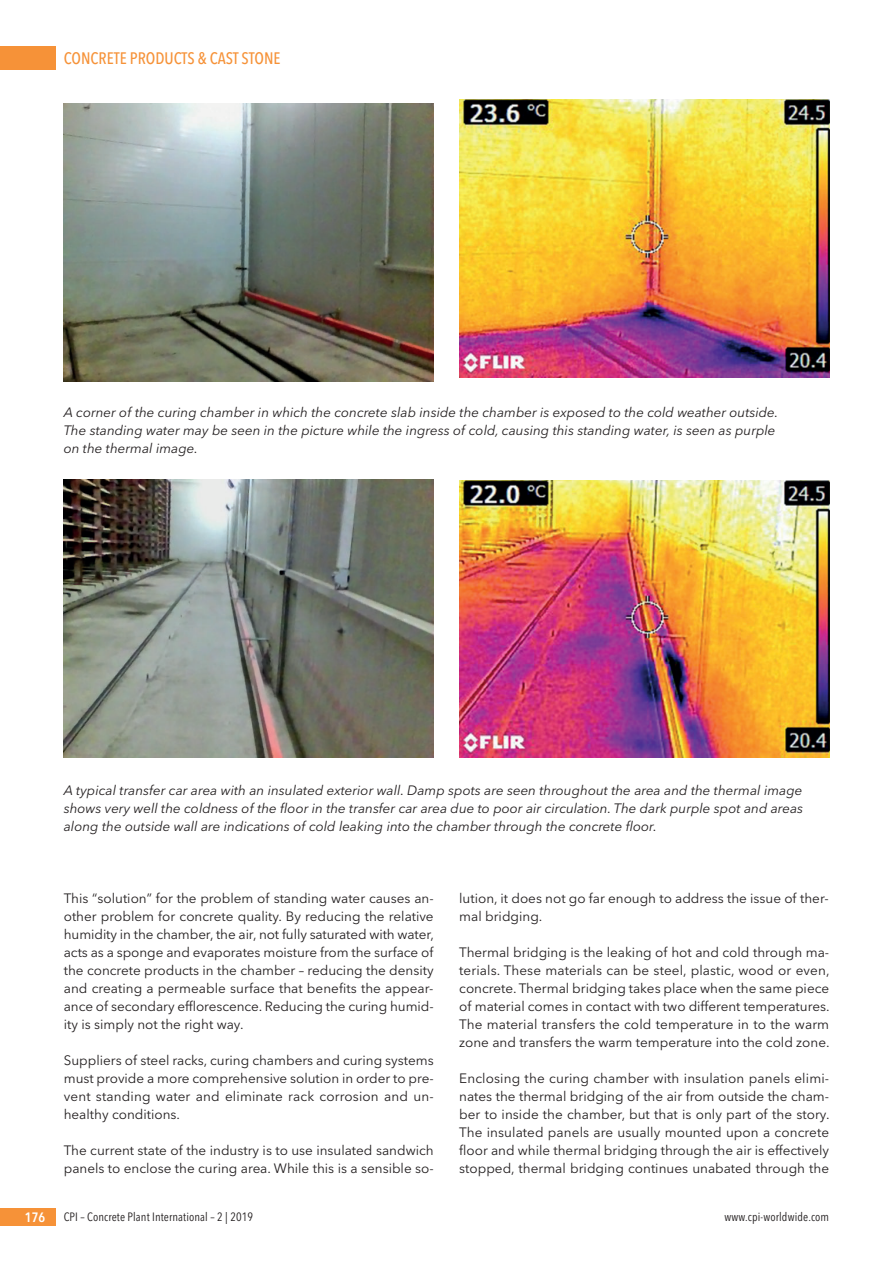
<style>
.page{position:relative;width:893px;height:1263px;background:#fff}
.page>*{position:absolute;margin:0;border:0;box-sizing:border-box;transform-origin:0 0}
.t1{font:500 16.5px "Avenir Next Condensed";color:#f69238}
.t2{font:13.5px/18px "Avenir Next";color:#231f20;text-align:justify}
.t3{font:italic 13.5px/18px "Avenir Next";color:#231f20}
.t4{font:600 13.5px "Avenir Next Condensed";color:#fff}
.t5{font:12px "Avenir Next Condensed";letter-spacing:.01em;color:#231f20}
</style>
<div class="page">
<hr style="left:892px;top:647px;width:1px;height:461px;background:#f16b29">
<div style="left:0;top:47px;width:55px;height:23px;background:#f69238"></div>
<div style="left:0;top:1208px;width:55px;height:18px;background:#f69238"></div>
<img style="left:64px;top:104px;width:370px;height:277px">
<img style="left:459px;top:100px;width:370px;height:277px">
<img style="left:459px;top:480px;width:370px;height:277px">
<img style="left:64px;top:480px;width:370px;height:277px">
<p class="t1" style="left:64px;top:51px;width:218px">CONCRETE PRODUCTS &amp; CAST STONE</p>
<p class="t3" style="left:64px;top:404px;width:716px">A corner of the curing chamber in which the concrete slab inside the chamber is exposed to the cold weather outside.<br>The standing water may be seen in the picture while the ingress of cold, causing this standing water, is seen as purple on the thermal image.</p>
<p class="t3" style="left:64px;top:782px;width:741px;text-align:justify">A typical transfer car area with an insulated exterior wall. Damp spots are seen throughout the area and the thermal image shows very well the coldness of the floor in the transfer car area due to poor air circulation. The dark purple spot and areas along the outside wall are indications of cold leaking into the chamber through the concrete floor.</p>
<p class="t2" style="left:64px;top:890px;width:372px">This “solution” for the problem of standing water causes an&shy;other problem for concrete quality. By reducing the relative humidity in the chamber, the air, not fully saturated with water, acts as a sponge and evaporates moisture from the surface of the concrete products in the chamber – reducing the density and creating a permeable surface that benefits the appear&shy;ance of secondary efflorescence. Reducing the curing humid&shy;ity is simply not the right way.</p>
<p class="t2" style="left:64px;top:1052px;width:371px">Suppliers of steel racks, curing chambers and curing systems must provide a more comprehensive solution in order to pre&shy;vent standing water and eliminate rack corrosion and un&shy;healthy conditions.</p>
<p class="t2" style="left:64px;top:1142px;width:371px">The current state of the industry is to use insulated sandwich panels to enclose the curing area. While this is a sensible so-</p>
<p class="t2" style="left:459px;top:890px;width:371px">lution, it does not go far enough to address the issue of ther&shy;mal bridging.</p>
<p class="t2" style="left:459px;top:944px;width:372px">Thermal bridging is the leaking of hot and cold through ma&shy;terials. These materials can be steel, plastic, wood or even, concrete. Thermal bridging takes place when the same piece of material comes in contact with two different temperatures.<br>The material transfers the cold temperature in to the warm zone and transfers the warm temperature into the cold zone.</p>
<p class="t2" style="left:459px;top:1070px;width:372px">Enclosing the curing chamber with insulation panels elimi&shy;nates the thermal bridging of the air from outside the cham&shy;ber to inside the chamber, but that is only part of the story.<br>The insulated panels are usually mounted upon a concrete floor and while thermal bridging through the air is effectively stopped, thermal bridging continues unabated through the</p>
<p class="t4" style="left:25px;top:1211px;width:22px">176</p>
<p class="t5" style="left:64px;top:1211px;width:191px">CPI – Concrete Plant International – 2 | 2019</p>
<p class="t5" style="left:725px;top:1211px;width:106px">www.cpi-worldwide.com</p>
</div>
